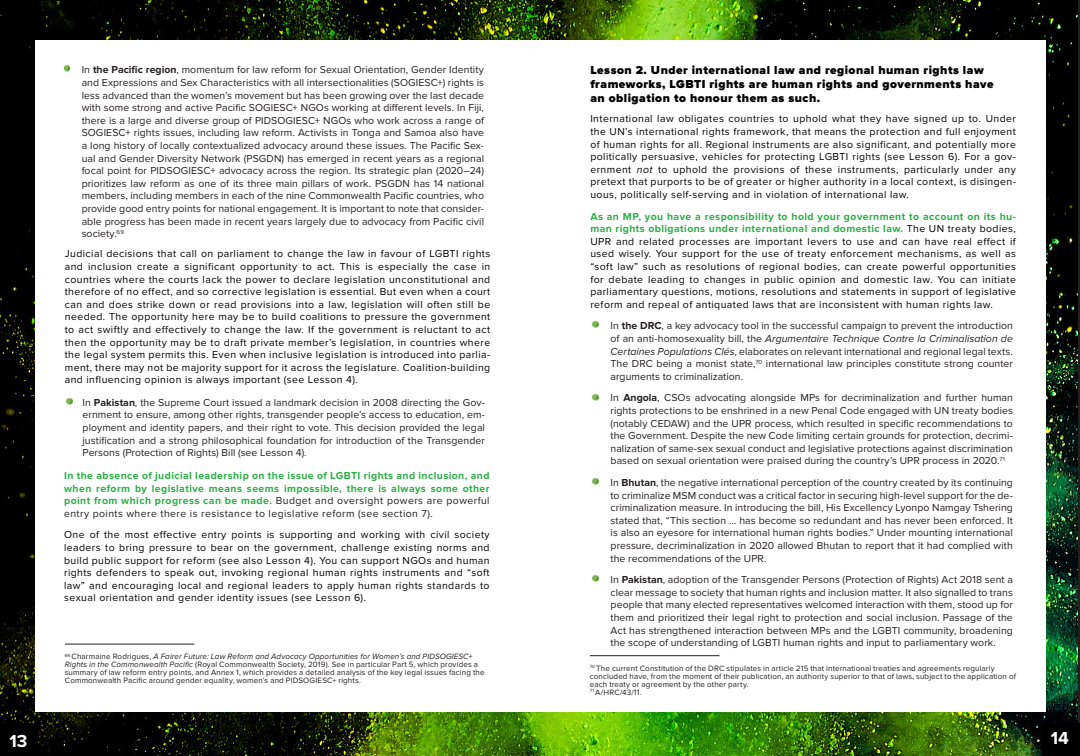
<style>
.page{position:relative;width:1080px;height:756px;background:#fff}
.page>*{position:absolute;margin:0;border:0;box-sizing:border-box;transform-origin:0 0}
.t1{font:700 18px "Proxima Nova";color:#fff}
.t2{font:900 12px/14.4px "Proxima Nova";letter-spacing:.04em;color:#000}
.t3{font:10.5px/12.6px "Proxima Nova";letter-spacing:.005em;color:#231f20;text-align:justify}
.t4{font:10.5px/12.6px "Proxima Nova";letter-spacing:.04em;color:#000;text-align:justify}
.t5{font:700 10.5px/12.6px "Proxima Nova";letter-spacing:.04em;color:#2cae45;text-align:justify}
.t6{font:8px/8px "Proxima Nova";letter-spacing:.015em;color:#231f20}
.s1{font-weight:700}
.s2{font-weight:400;color:#231f20}
.s3{font-style:italic}
.s4{font-weight:700;color:#2cae45}
</style>
<div class="page">
<img style="left:0;top:0;width:1078px;height:756px">
<div style="left:44px;top:40px;width:993px;height:671px;background:#fff"></div>
<div style="left:1043px;top:724px;width:37px;height:32px;background:#000"></div>
<div style="left:0;top:724px;width:37px;height:32px;background:#000"></div>
<svg style="left:65px;top:397px;width:8px;height:8px"></svg>
<svg style="left:591px;top:321px;width:8px;height:7px"></svg>
<svg style="left:591px;top:393px;width:8px;height:8px"></svg>
<svg style="left:591px;top:478px;width:8px;height:7px"></svg>
<svg style="left:591px;top:575px;width:8px;height:7px"></svg>
<hr style="left:590px;top:655px;width:129px;height:1px;background:#231f20">
<svg style="left:63px;top:65px;width:7px;height:7px"></svg>
<hr style="left:65px;top:644px;width:129px;height:1px;background:#231f20">
<p class="t3" style="left:82px;top:64px;width:404px">In <span class="s1">the Pacific region</span>, momentum for law reform for Sexual Orientation, Gender Identity and Expressions and Sex Characteristics with all intersectionalities (SOGIESC+) rights is less advanced than the women’s movement but has been growing over the last decade with some strong and active Pacific SOGIESC+ NGOs working at different levels. In Fiji, there is a large and diverse group of PIDSOGIESC+ NGOs who work across a range of SOGIESC+ rights issues, including law reform. Activists in Tonga and Samoa also have a long history of locally contextualized advocacy around these issues. The Pacific Sex&shy;ual and Gender Diversity Network (PSGDN) has emerged in recent years as a regional focal point for PIDSOGIESC+ advocacy across the region. Its strategic plan (2020–24) prioritizes law reform as one of its three main pillars of work. PSGDN has 14 national members, including members in each of the nine Commonwealth Pacific countries, who provide good entry points for national engagement. It is important to note that consider&shy;able progress has been made in recent years largely due to advocacy from Pacific civil society.<sup>69</sup></p>
<p class="t4" style="left:65px;top:248px;width:427px">Judicial decisions that call on parliament to change the law in favour of LGBTI rights and inclusion create a significant opportunity to act. This is especially the case in countries where the courts lack the power to declare legislation unconstitutional and therefore of no effect, and so corrective legislation is essential. But even when a court can and does strike down or read provisions into a law, legislation will often still be needed. The opportunity here may be to build coalitions to pressure the government to act swiftly and effectively to change the law. If the government is reluctant to act then the opportunity may be to draft private member’s legislation, in countries where the legal system permits this. Even when inclusive legislation is introduced into parlia&shy;ment, there may not be majority support for it across the legislature. Coalition-building and influencing opinion is always important (see Lesson 4).</p>
<p class="t3" style="left:83px;top:396px;width:404px">In <span class="s1">Pakistan</span>, the Supreme Court issued a landmark decision in 2008 directing the Gov&shy;ernment to ensure, among other rights, transgender people’s access to education, em&shy;ployment and identity papers, and their right to vote. This decision provided the legal justification and a strong philosophical foundation for introduction of the Transgender Persons (Protection of Rights) Bill (see Lesson 4).</p>
<p class="t5" style="left:64px;top:469px;width:427px">In the absence of judicial leadership on the issue of LGBTI rights and inclusion, and when reform by legislative means seems impossible, there is always some other point from which progress can be made. <span class="s2">Budget and oversight powers are powerful entry points where there is resistance to legislative reform (see section 7).</span></p>
<p class="t4" style="left:64px;top:529px;width:427px">One of the most effective entry points is supporting and working with civil society leaders to bring pressure to bear on the government, challenge existing norms and build public support for reform (see also Lesson 4). You can support NGOs and human rights defenders to speak out, invoking regional human rights instruments and “soft law” and encouraging local and regional leaders to apply human rights standards to sexual orientation and gender identity issues (see Lesson 6).</p>
<p class="t6" style="left:65px;top:653px;width:421px"><sup>69</sup> Charmaine Rodrigues, <span class="s3">A Fairer Future: Law Reform and Advocacy Opportunities for Women’s and PIDSOGIESC+ Rights in the Commonwealth Pacific</span> (Royal Commonwealth Society, 2019). See in particular Part 5, which provides a summary of law reform entry points, and Annex 1, which provides a detailed analysis of the key legal issues facing the Commonwealth Pacific around gender equality, women’s and PIDSOGIESC+ rights.</p>
<p class="t2" style="left:590px;top:63px;width:405px">Lesson 2. Under international law and regional human rights law frameworks, LGBTI rights are human rights and governments have an obligation to honour them as such.</p>
<p class="t4" style="left:590px;top:113px;width:427px">International law obligates countries to uphold what they have signed up to. Under the UN’s international rights framework, that means the protection and full enjoyment of human rights for all. Regional instruments are also significant, and potentially more politically persuasive, vehicles for protecting LGBTI rights (see Lesson 6). For a gov&shy;ernment <span class="s3">not</span> to uphold the provisions of these instruments, particularly under any pretext that purports to be of greater or higher authority in a local context, is disingen&shy;uous, politically self-serving and in violation of international law.</p>
<p class="t4" style="left:590px;top:210px;width:427px"><span class="s4">As an MP, you have a responsibility to hold your government to account on its hu&shy;man rights obligations under international and domestic law.</span> The UN treaty bodies, UPR and related processes are important levers to use and can have real effect if used wisely. Your support for the use of treaty enforcement mechanisms, as well as “soft law” such as resolutions of regional bodies, can create powerful opportunities for debate leading to changes in public opinion and domestic law. You can initiate parliamentary questions, motions, resolutions and statements in support of legislative reform and repeal of antiquated laws that are inconsistent with human rights law.</p>
<p class="t3" style="left:611px;top:320px;width:404px">In <span class="s1">the DRC</span>, a key advocacy tool in the successful campaign to prevent the introduction of an anti-homosexuality bill, the <span class="s3">Argumentaire Technique Contre la Criminalisation de Certaines Populations Clés</span>, elaborates on relevant international and regional legal texts.<br>The DRC being a monist state,<sup>70</sup> international law principles constitute strong counter arguments to criminalization.</p>
<p class="t3" style="left:611px;top:392px;width:404px">In <span class="s1">Angola</span>, CSOs advocating alongside MPs for decriminalization and further human rights protections to be enshrined in a new Penal Code engaged with UN treaty bodies (notably CEDAW) and the UPR process, which resulted in specific recommendations to the Government. Despite the new Code limiting certain grounds for protection, decrimi&shy;nalization of same-sex sexual conduct and legislative protections against discrimination based on sexual orientation were praised during the country’s UPR process in 2020.<sup>71</sup></p>
<p class="t3" style="left:611px;top:476px;width:404px">In <span class="s1">Bhutan</span>, the negative international perception of the country created by its continuing to criminalize MSM conduct was a critical factor in securing high-level support for the de&shy;criminalization measure. In introducing the bill, His Excellency Lyonpo Namgay Tshering stated that, “This section … has become so redundant and has never been enforced. It is also an eyesore for international human rights bodies.” Under mounting international pressure, decriminalization in 2020 allowed Bhutan to report that it had complied with the recommendations of the UPR.</p>
<p class="t3" style="left:611px;top:574px;width:404px">In <span class="s1">Pakistan</span>, adoption of the Transgender Persons (Protection of Rights) Act 2018 sent a clear message to society that human rights and inclusion matter. It also signalled to trans people that many elected representatives welcomed interaction with them, stood up for them and prioritized their legal right to protection and social inclusion. Passage of the Act has strengthened interaction between MPs and the LGBTI community, broadening the scope of understanding of LGBTI human rights and input to parliamentary work.</p>
<p class="t6" style="left:590px;top:664px;width:428px"><sup>70</sup> The current Constitution of the DRC stipulates in article 215 that international treaties and agreements regularly concluded have, from the moment of their publication, an authority superior to that of laws, subject to the application of each treaty or agreement by the other party.<br><sup>71</sup> A/HRC/43/11.</p>
<p class="t1" style="left:9px;top:731px;width:19px">13</p>
<p class="t1" style="left:1051px;top:728px;width:20px">14</p>
</div>
